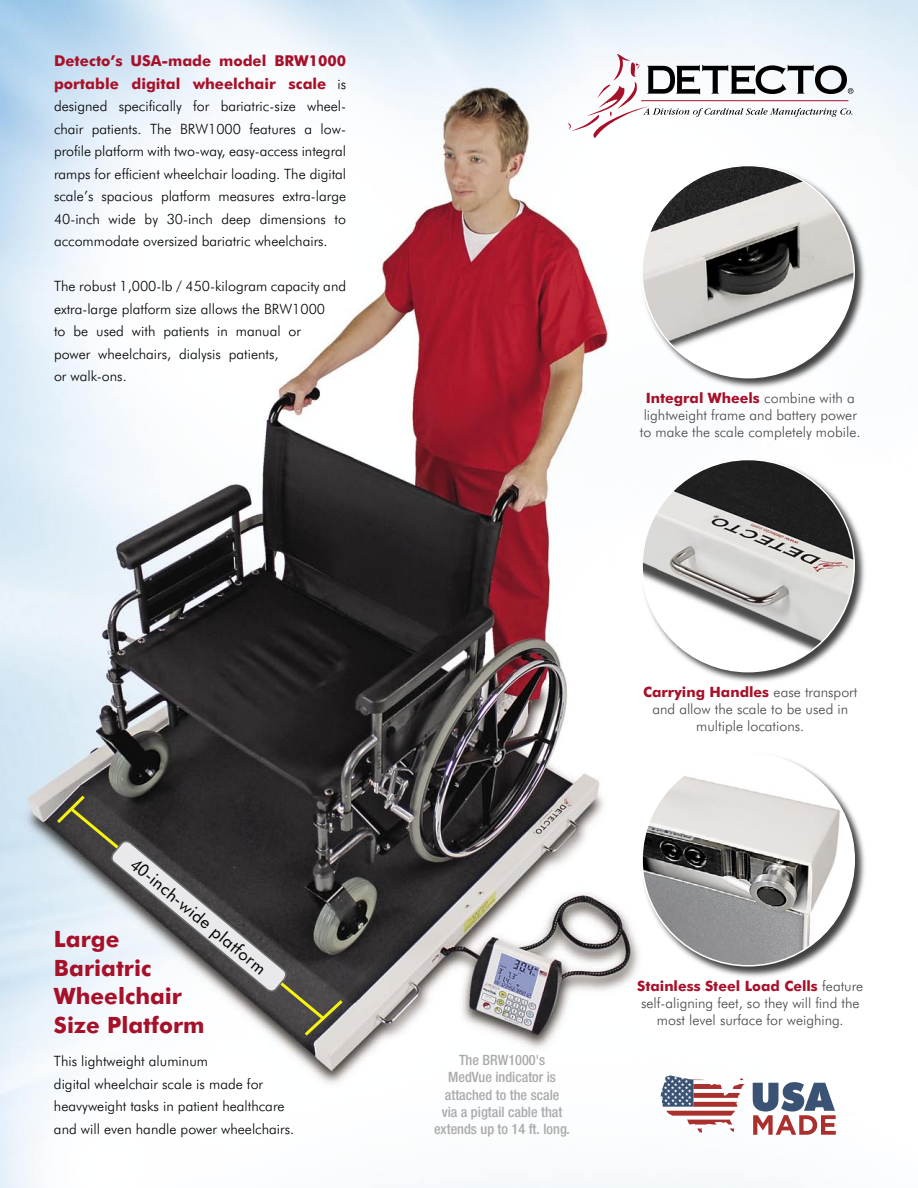
<style>
.page{position:relative;width:918px;height:1188px;background:#fff}
.page>*{position:absolute;margin:0;border:0;box-sizing:border-box;transform-origin:0 0}
.t1{font:700 22.5px "Futura BT";color:#a71029}
.t2{font:16.5px "Futurist";color:#000}
.t3{font:700 15px/22.5px "Futura BT";color:#a71029}
.t4{font:300 14.25px/22.5px "Futura BT";color:#000}
.t5{font:300 14.25px/17.1px "Futura BT";color:#484848;text-align:center}
.t6{font:500 condensed 14.25px/17.1px "Helvetica Neue LT Std";color:#aaa;text-align:center}
.s1{font-weight:300;font-size:14.25px;color:#000}
.s2{font-weight:700;color:#a71029}
</style>
<div class="page">
<img style="left:0;top:0;width:918px;height:1188px">
<svg style="left:568px;top:54px;width:285px;height:84px"></svg>
<div style="left:640px;top:457px;width:228px;height:228px;background:#000;opacity:.75"></div>
<img style="left:642px;top:460px;width:212px;height:212px;border-radius:50%">
<div style="left:640px;top:751px;width:228px;height:228px;background:#000;opacity:.75"></div>
<img style="left:642px;top:754px;width:212px;height:212px;border-radius:50%">
<div style="left:640px;top:163px;width:228px;height:228px;background:#000;opacity:.75"></div>
<div style="left:642px;top:166px;width:212px;height:212px;background:#fff;border-radius:50%"></div>
<img style="left:642px;top:166px;width:212px;height:183px">
<svg style="left:661px;top:1076px;width:84px;height:57px"></svg>
<svg style="left:753px;top:1082px;width:83px;height:53px"></svg>
<svg style="left:54px;top:792px;width:34px;height:34px"></svg>
<svg style="left:301px;top:997px;width:45px;height:42px"></svg>
<svg style="left:67px;top:805px;width:260px;height:217px"></svg>
<svg style="left:108px;top:837px;width:183px;height:158px;background:#858586"></svg>
<p class="t3" style="left:54px;top:49px;width:294px">Detecto’s USA-made model BRW1000 portable digital wheelchair scale <span class="s1">is</span></p>
<p class="t4" style="left:54px;top:95px;width:294px;text-align:justify">designed specifically for bariatric-size wheel&shy;chair patients. The BRW1000 features a low&shy;profile platform with two-way, easy-access integral ramps for efficient wheelchair loading. The digital scale’s spacious platform measures extra-large 40-inch wide by 30-inch deep dimensions to accommodate oversized bariatric wheelchairs.</p>
<p class="t4" style="left:54px;top:275px;width:294px">The robust 1,000-lb / 450-kilogram capacity and extra-large platform size allows the BRW1000<br>to be used with patients in manual or<br>power wheelchairs, dialysis patients,<br>or walk-ons.</p>
<p class="t5" style="left:640px;top:389px;width:222px"><span class="s2">Integral Wheels</span> combine with a lightweight frame and battery power to make the scale completely mobile.</p>
<p class="t2" style="left:138px;top:856px;width:172px;rotate:40deg">40-inch-wide platform</p>
<p class="t1" style="left:54px;top:926px;width:67px">Large</p>
<p class="t1" style="left:54px;top:954px;width:99px">Bariatric</p>
<p class="t1" style="left:54px;top:983px;width:130px">Wheelchair</p>
<p class="t1" style="left:54px;top:1011px;width:152px">Size Platform</p>
<p class="t4" style="left:54px;top:1050px;width:156px">This lightweight aluminum</p>
<p class="t4" style="left:54px;top:1072px;width:242px">digital wheelchair scale is made for heavyweight tasks in patient healthcare and will even handle power wheelchairs.</p>
<p class="t5" style="left:643px;top:683px;width:216px"><span class="s2">Carrying Handles</span> ease transport and allow the scale to be used in multiple locations.</p>
<p class="t6" style="left:459px;top:1052px;width:88px">The BRW1000's</p>
<p class="t6" style="left:434px;top:1069px;width:137px">MedVue indicator is attached to the scale<br>via a pigtail cable that extends up to 14 ft. long.</p>
<p class="t5" style="left:637px;top:977px;width:228px"><span class="s2">Stainless Steel Load Cells</span> feature self-aligning feet, so they will find the most level surface for weighing.</p>
</div>
